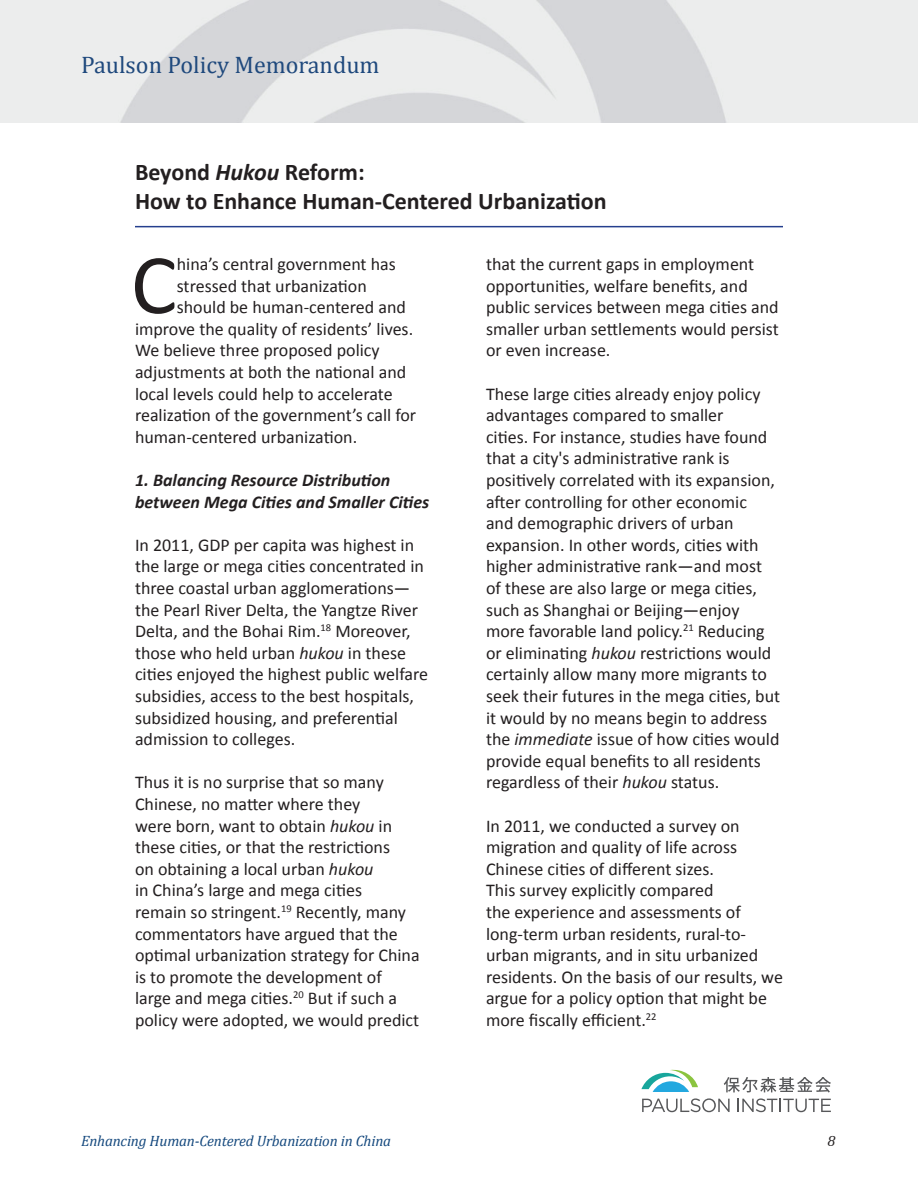
<style>
.page{position:relative;width:918px;height:1188px;background:#fff}
.page>*{position:absolute;margin:0;border:0;box-sizing:border-box;transform-origin:0 0}
.t1{font:86.1px "Calibri";color:#231f20}
.t2{font:700 24px/28.8px "Calibri";color:#231f20}
.t3{font:24px "Cambria";color:#1f497d}
.t4{font:18px/21.6px "Calibri";color:#231f20}
.t5{font:italic 700 18px/21.6px "Calibri";color:#231f20}
.t6{font:italic 15px "Cambria";letter-spacing:-.01em;color:#15497e}
.t7{font:italic 15px "Cambria";color:#231f20}
.s1{font-style:italic}
</style>
<div class="page">
<img style="left:0;top:0;width:918px;height:123px">
<svg style="left:641px;top:1069px;width:190px;height:43px"></svg>
<hr style="left:135px;top:226px;width:648px;height:1px;background:#253f8e">
<h2 class="t3" style="left:81px;top:50px;width:300px">Paulson Policy Memorandum</h2>
<h2 class="t2" style="left:135px;top:157px;width:473px">Beyond <span class="s1">Hukou</span> Reform:<br>How to Enhance Human-Centered Urbanization</h2>
<h1 class="t1" style="left:131px;top:231px;width:47px">C</h1>
<p class="t4" style="left:177px;top:253px;width:221px">hina’s central government has</p>
<p class="t4" style="left:177px;top:275px;width:192px">stressed that urbanization</p>
<p class="t4" style="left:177px;top:296px;width:231px">should be human-centered and</p>
<p class="t4" style="left:135px;top:318px;width:280px">improve the quality of residents’ lives.</p>
<p class="t4" style="left:135px;top:339px;width:246px">We believe three proposed policy</p>
<p class="t4" style="left:135px;top:361px;width:273px">adjustments at both the national and</p>
<p class="t4" style="left:135px;top:383px;width:259px">local levels could help to accelerate</p>
<p class="t4" style="left:135px;top:404px;width:283px">realization of the government’s call for</p>
<p class="t4" style="left:135px;top:426px;width:224px">human-centered urbanization.</p>
<p class="t5" style="left:135px;top:469px;width:296px">1. Balancing Resource Distribution between Mega Cities and Smaller Cities</p>
<p class="t4" style="left:135px;top:534px;width:295px">In 2011, GDP per capita was highest in the large or mega cities concentrated in three coastal urban agglomerations— the Pearl River Delta, the Yangtze River Delta, and the Bohai Rim.<sup>18</sup> Moreover, those who held urban <span class="s1">hukou</span> in these cities enjoyed the highest public welfare subsidies, access to the best hospitals, subsidized housing, and preferential admission to colleges.</p>
<p class="t4" style="left:135px;top:771px;width:286px">Thus it is no surprise that so many Chinese, no matter where they<br>were born, want to obtain <span class="s1">hukou</span> in these cities, or that the restrictions<br>on obtaining a local urban <span class="s1">hukou<br></span>in China’s large and mega cities<br>remain so stringent.<sup>19</sup> Recently, many commentators have argued that the optimal urbanization strategy for China is to promote the development of large and mega cities.<sup>20</sup> But if such a policy were adopted, we would predict</p>
<p class="t4" style="left:486px;top:253px;width:294px">that the current gaps in employment opportunities, welfare benefits, and public services between mega cities and smaller urban settlements would persist or even increase.</p>
<p class="t4" style="left:486px;top:383px;width:296px">These large cities already enjoy policy advantages compared to smaller<br>cities. For instance, studies have found that a city's administrative rank is positively correlated with its expansion, after controlling for other economic<br>and demographic drivers of urban expansion. In other words, cities with higher administrative rank—and most of these are also large or mega cities, such as Shanghai or Beijing—enjoy more favorable land policy.<sup>21</sup> Reducing or eliminating <span class="s1">hukou</span> restrictions would certainly allow many more migrants to seek their futures in the mega cities, but it would by no means begin to address the <span class="s1">immediate</span> issue of how cities would provide equal benefits to all residents regardless of their <span class="s1">hukou</span> status.</p>
<p class="t4" style="left:486px;top:815px;width:298px">In 2011, we conducted a survey on migration and quality of life across Chinese cities of different sizes.<br>This survey explicitly compared<br>the experience and assessments of long-term urban residents, rural-to&shy;urban migrants, and in situ urbanized residents. On the basis of our results, we argue for a policy option that might be more fiscally efficient.<sup>22</sup></p>
<p class="t6" style="left:81px;top:1131px;width:312px">Enhancing Human-Centered Urbanization in China</p>
<p class="t7" style="left:828px;top:1131px;width:9px">8</p>
</div>
